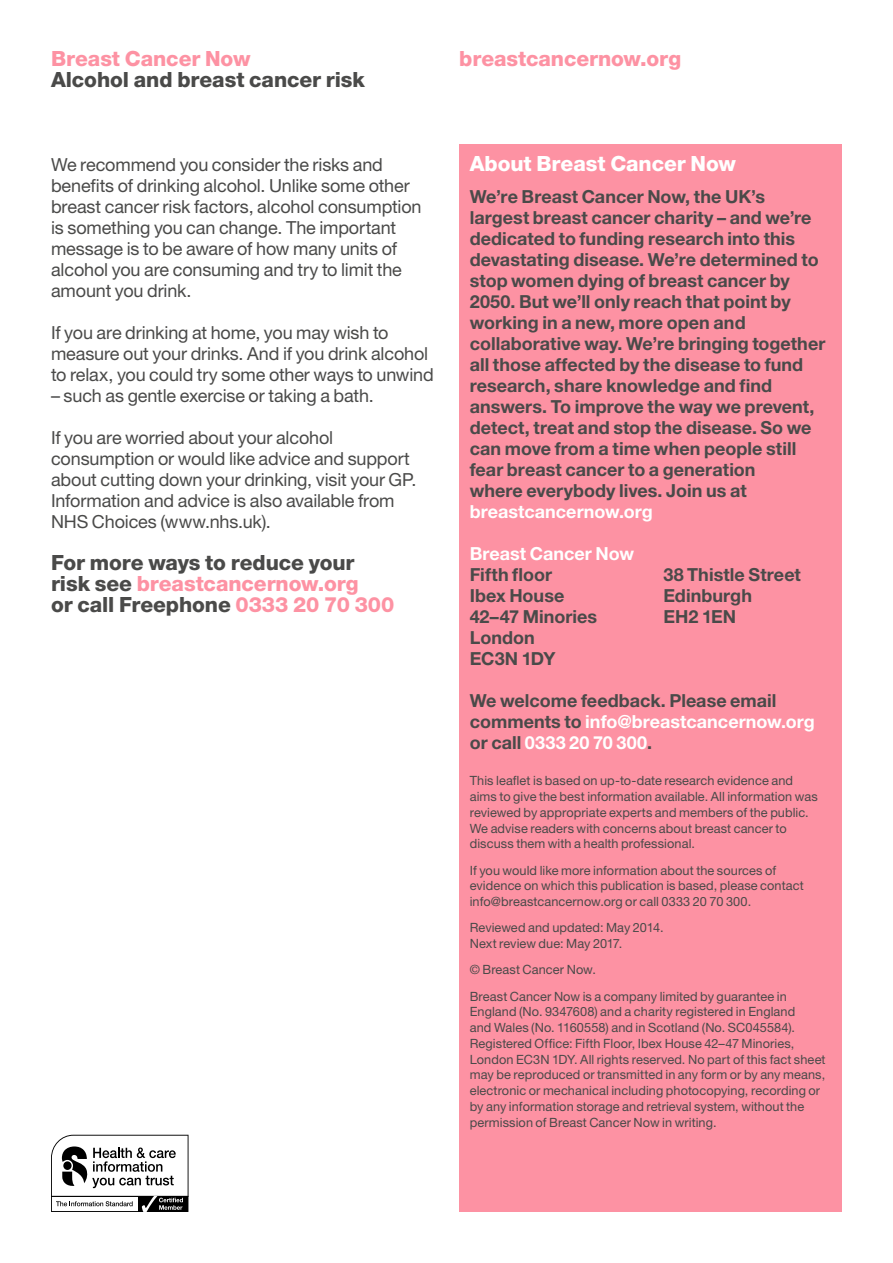
<style>
.page{position:relative;width:893px;height:1263px;background:#fff}
.page>*{position:absolute;margin:0;border:0;box-sizing:border-box;transform-origin:0 0}
.t1{font:800 21px/21px "Helvetica Neue LT Std";letter-spacing:-.005em;color:#4a4a49}
.t2{font:800 21px "Helvetica Neue LT Std";letter-spacing:-.005em;color:#fd92a3}
.t3{font:800 21px "Helvetica Neue LT Std";letter-spacing:-.005em;color:#fff}
.t4{font:700 18px/21px "Helvetica Neue LT Std";color:#4a4a49}
.t5{font:18px/21px "Helvetica Neue LT Std";letter-spacing:-.01em;color:#4a4a49}
.t6{font:700 18px "Helvetica Neue LT Std";color:#fff}
.t7{font:12.75px/15.8px "Helvetica Neue LT Std";letter-spacing:.005em;color:#4a4a49}
.s1{color:#fd92a3}
.s2{color:#fff}
</style>
<div class="page">
<div style="left:459px;top:145px;width:383px;height:1067px;background:#fd92a3"></div>
<svg style="left:51px;top:1135px;width:138px;height:77px"></svg>
<h1 class="t2" style="left:51px;top:46px;width:201px">Breast Cancer Now</h1>
<h1 class="t1" style="left:51px;top:69px;width:316px">Alcohol and breast cancer risk</h1>
<p class="t5" style="left:51px;top:154px;width:372px">We recommend you consider the risks and benefits of drinking alcohol. Unlike some other breast cancer risk factors, alcohol consumption is something you can change. The important message is to be aware of how many units of alcohol you are consuming and try to limit the amount you drink.</p>
<h2 class="t5" style="left:51px;top:322px;width:384px">If you are drinking at home, you may wish to measure out your drinks. And if you drink alcohol to relax, you could try some other ways to unwind</h2>
<h2 class="t5" style="left:51px;top:385px;width:324px">– such as gentle exercise or taking a bath.</h2>
<h2 class="t5" style="left:51px;top:427px;width:367px">If you are worried about your alcohol consumption or would like advice and support about cutting down your drinking, visit your GP.<br>Information and advice is also available from NHS Choices (www.nhs.uk).</h2>
<h1 class="t1" style="left:51px;top:552px;width:345px">For more ways to reduce your risk see <span class="s1">breastcancernow.org<br></span>or call Freephone <span class="s1">0333 20 70 300</span></h1>
<h1 class="t2" style="left:459px;top:46px;width:223px">breastcancernow.org</h1>
<h1 class="t3" style="left:470px;top:151px;width:268px">About Breast Cancer Now</h1>
<p class="t4" style="left:470px;top:185px;width:357px">We’re Breast Cancer Now, the UK’s largest breast cancer charity – and we’re dedicated to funding research into this devastating disease. We’re determined to stop women dying of breast cancer by 2050. But we’ll only reach that point by working in a new, more open and collaborative way. We’re bringing together all those affected by the disease to fund research, share knowledge and find answers. To improve the way we prevent, detect, treat and stop the disease. So we can move from a time when people still fear breast cancer to a generation<br>where everybody lives. Join us at</p>
<h2 class="t6" style="left:470px;top:500px;width:185px">breastcancernow.org</h2>
<h2 class="t6" style="left:470px;top:542px;width:166px">Breast Cancer Now</h2>
<h2 class="t4" style="left:470px;top:563px;width:129px">Fifth floor<br>Ibex House<br>42–47 Minories<br>London<br>EC3N 1DY</h2>
<h2 class="t4" style="left:663px;top:563px;width:139px">38 Thistle Street<br>Edinburgh<br>EH2 1EN</h2>
<h2 class="t4" style="left:470px;top:689px;width:347px">We welcome feedback. Please email comments to <span class="s2">info@breastcancernow.org </span>or call <span class="s2">0333 20 70 300</span>.</h2>
<p class="t7" style="left:470px;top:773px;width:349px">This leaflet is based on up-to-date research evidence and aims to give the best information available. All information was reviewed by appropriate experts and members of the public.<br>We advise readers with concerns about breast cancer to discuss them with a health professional.</p>
<p class="t7" style="left:470px;top:862px;width:336px">If you would like more information about the sources of evidence on which this publication is based, please contact info@breastcancernow.org or call 0333 20 70 300.</p>
<p class="t7" style="left:470px;top:920px;width:195px">Reviewed and updated: May 2014.<br>Next review due: May 2017.</p>
<p class="t7" style="left:470px;top:957px;width:319px;line-height:26.2px">© Breast Cancer Now.<br>Breast Cancer Now is a company limited by guarantee in</p>
<p class="t7" style="left:470px;top:1004px;width:357px">England (No. 9347608) and a charity registered in England<br>and Wales (No. 1160558) and in Scotland (No. SC045584).<br>Registered Office: Fifth Floor, Ibex House 42–47 Minories, London EC3N 1DY. All rights reserved. No part of this fact sheet may be reproduced or transmitted in any form or by any means, electronic or mechanical including photocopying, recording or by any information storage and retrieval system, without the permission of Breast Cancer Now in writing.</p>
</div>
